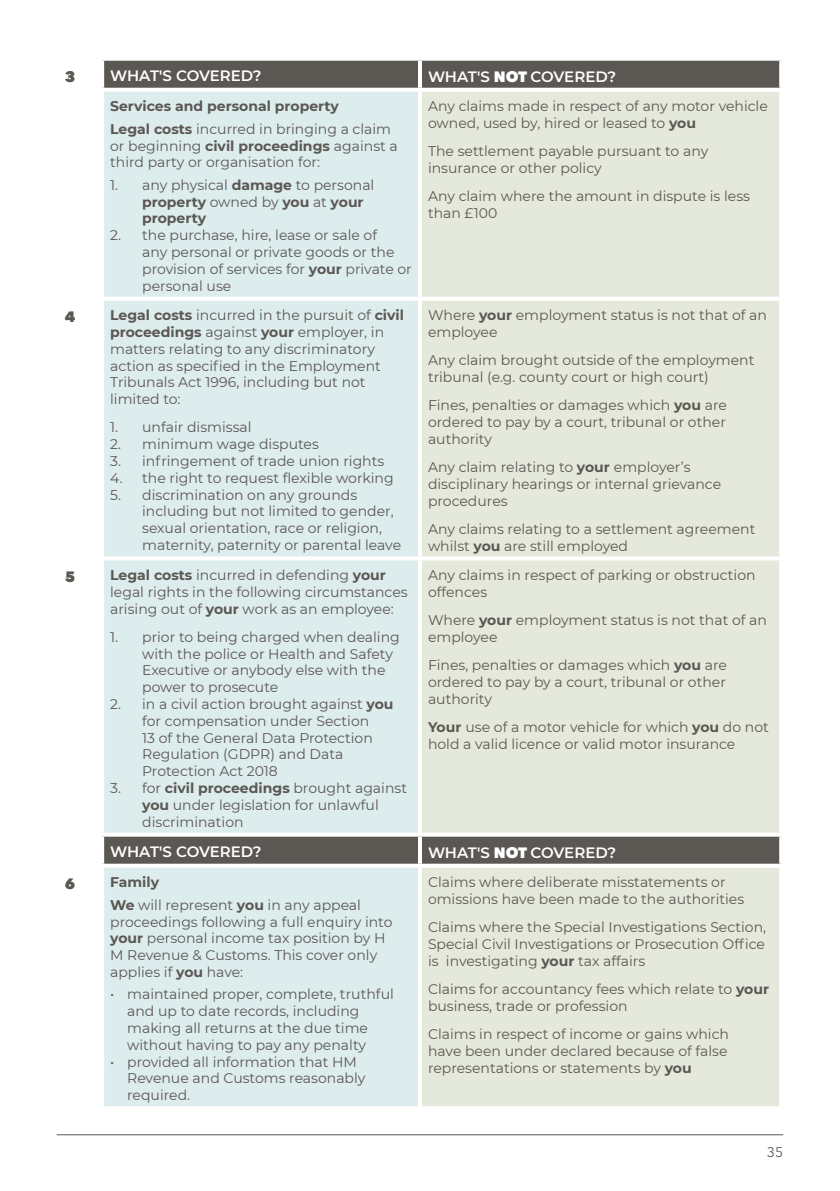
<style>
.page{position:relative;width:840px;height:1191px;background:#fff}
.page>*{position:absolute;margin:0;border:0;box-sizing:border-box;transform-origin:0 0}
.t1{font:600 15px "Montserrat";letter-spacing:-.015em;color:#fff}
.t2{font:800 15px "Avenir Next";color:#5b5753}
.t3{font:14px/16.8px "Montserrat";color:#5b5753}
.t4{font:700 14px/22.4px "Montserrat";color:#5b5753}
.t5{font:14px "Avenir Next";color:#5b5753}
.s1{font-family:"Avenir Next";font-weight:800}
.s2{font-weight:400}
.s3{font-weight:700}
</style>
<div class="page">
<hr style="left:57px;top:1134px;width:725px;height:1px;background:#5b5753">
<div style="left:104px;top:61px;width:674px;height:27px;background:#5b5753"></div>
<div style="left:104px;top:92px;width:314px;height:1014px;background:#ddeced"></div>
<div style="left:422px;top:92px;width:356px;height:1014px;background:#e5e9db"></div>
<hr style="left:418px;top:61px;width:4px;height:27px;background:#fff">
<svg style="left:778px;top:92px;width:2px;height:205px"></svg>
<hr style="left:420px;top:297px;width:362px;height:4px;background:#fff">
<svg style="left:778px;top:301px;width:1px;height:255px"></svg>
<svg style="left:422px;top:556px;width:358px;height:4px"></svg>
<svg style="left:778px;top:560px;width:2px;height:272px"></svg>
<svg style="left:778px;top:867px;width:1px;height:239px"></svg>
<svg style="left:778px;top:61px;width:3px;height:27px"></svg>
<svg style="left:778px;top:836px;width:3px;height:27px"></svg>
<hr style="left:100px;top:297px;width:320px;height:4px;background:#fff">
<svg style="left:104px;top:556px;width:314px;height:4px"></svg>
<svg style="left:102px;top:60px;width:318px;height:1px"></svg>
<svg style="left:420px;top:60px;width:361px;height:1px"></svg>
<svg style="left:104px;top:832px;width:314px;height:4px"></svg>
<svg style="left:422px;top:832px;width:358px;height:4px"></svg>
<svg style="left:102px;top:863px;width:318px;height:4px"></svg>
<svg style="left:420px;top:863px;width:361px;height:4px"></svg>
<p class="t2" style="left:65px;top:67px;width:12px">3</p>
<p class="t1" style="left:110px;top:65px;width:153px">WHAT'S COVERED?</p>
<p class="t1" style="left:428px;top:66px;width:189px">WHAT'S <span class="s1">NOT</span> COVERED?</p>
<p class="t4" style="left:110px;top:94px;width:282px">Services and personal property<br>Legal costs <span class="s2">incurred in bringing a claim</span></p>
<p class="t3" style="left:110px;top:137px;width:289px">or beginning <span class="s3">civil proceedings</span> against a third party or organisation for:</p>
<p class="t3" style="left:142px;top:176px;width:233px;text-indent:-32px">1. any physical <span class="s3">damage</span> to personal <span class="s3">property</span> owned by <span class="s3">you</span> at <span class="s3">your property</span></p>
<p class="t3" style="left:142px;top:226px;width:271px;text-indent:-32px">2. the purchase, hire, lease or sale of<br>any personal or private goods or the provision of services for <span class="s3">your</span> private or personal use</p>
<p class="t3" style="left:428px;top:97px;width:341px">Any claims made in respect of any motor vehicle owned, used by, hired or leased to <span class="s3">you</span></p>
<p class="t3" style="left:428px;top:142px;width:281px">The settlement payable pursuant to any insurance or other policy</p>
<p class="t3" style="left:428px;top:187px;width:323px">Any claim where the amount in dispute is less than £100</p>
<p class="t2" style="left:65px;top:307px;width:12px">4</p>
<p class="t3" style="left:110px;top:306px;width:295px"><span class="s3">Legal costs</span> incurred in the pursuit of <span class="s3">civil proceedings</span> against <span class="s3">your</span> employer, in matters relating to any discriminatory action as specified in the Employment Tribunals Act 1996, including but not limited to:</p>
<p class="t3" style="left:110px;top:418px;width:143px">1. unfair dismissal</p>
<p class="t3" style="left:110px;top:435px;width:210px">2. minimum wage disputes</p>
<p class="t3" style="left:110px;top:452px;width:275px">3. infringement of trade union rights</p>
<p class="t3" style="left:110px;top:469px;width:285px">4. the right to request flexible working</p>
<p class="t3" style="left:142px;top:486px;width:260px;text-indent:-32px">5. discrimination on any grounds including but not limited to gender, sexual orientation, race or religion, maternity, paternity or parental leave</p>
<p class="t2" style="left:65px;top:567px;width:12px">5</p>
<p class="t3" style="left:110px;top:566px;width:299px"><span class="s3">Legal costs</span> incurred in defending <span class="s3">your </span>legal rights in the following circumstances arising out of <span class="s3">your</span> work as an employee:</p>
<p class="t3" style="left:142px;top:628px;width:259px;text-indent:-32px">1. prior to being charged when dealing with the police or Health and Safety<br>Executive or anybody else with the power to prosecute</p>
<p class="t3" style="left:142px;top:695px;width:253px;text-indent:-32px">2. in a civil action brought against <span class="s3">you </span>for compensation under Section<br>13 of the General Data Protection<br>Regulation (GDPR) and Data<br>Protection Act 2018</p>
<p class="t3" style="left:142px;top:779px;width:266px;text-indent:-32px">3. for <span class="s3">civil proceedings</span> brought against <span class="s3">you</span> under legislation for unlawful discrimination</p>
<p class="t3" style="left:428px;top:306px;width:340px">Where <span class="s3">your</span> employment status is not that of an employee</p>
<p class="t3" style="left:428px;top:351px;width:328px">Any claim brought outside of the employment tribunal (e.g. county court or high court)</p>
<p class="t3" style="left:428px;top:396px;width:300px;text-align:justify">Fines, penalties or damages which <span class="s3">you</span> are ordered to pay by a court, tribunal or other authority</p>
<p class="t3" style="left:428px;top:458px;width:294px">Any claim relating to <span class="s3">your</span> employer’s disciplinary hearings or internal grievance procedures</p>
<p class="t3" style="left:428px;top:520px;width:329px">Any claims relating to a settlement agreement whilst <span class="s3">you</span> are still employed</p>
<p class="t3" style="left:428px;top:566px;width:329px">Any claims in respect of parking or obstruction offences</p>
<p class="t3" style="left:428px;top:611px;width:340px">Where <span class="s3">your</span> employment status is not that of an employee</p>
<p class="t3" style="left:428px;top:656px;width:300px;text-align:justify">Fines, penalties or damages which <span class="s3">you</span> are ordered to pay by a court, tribunal or other authority</p>
<p class="t3" style="left:428px;top:718px;width:342px"><span class="s3">Your</span> use of a motor vehicle for which <span class="s3">you</span> do not hold a valid licence or valid motor insurance</p>
<p class="t1" style="left:110px;top:841px;width:153px">WHAT'S COVERED?</p>
<p class="t1" style="left:428px;top:841px;width:189px">WHAT'S <span class="s1">NOT</span> COVERED?</p>
<p class="t2" style="left:65px;top:874px;width:12px">6</p>
<p class="t3" style="left:110px;top:870px;width:252px;line-height:22.4px"><span class="s3">Family<br>We</span> will represent <span class="s3">you</span> in any appeal</p>
<p class="t3" style="left:110px;top:912px;width:284px">proceedings following a full enquiry into <span class="s3">your</span> personal income tax position by H M Revenue &amp; Customs. This cover only applies if <span class="s3">you</span> have:</p>
<p class="t3" style="left:127px;top:985px;width:268px;text-indent:-17px">• maintained proper, complete, truthful and up to date records, including making all returns at the due time without having to pay any penalty</p>
<p class="t3" style="left:127px;top:1052px;width:240px;text-indent:-17px">• provided all information that HM<br>Revenue and Customs reasonably required.</p>
<p class="t3" style="left:428px;top:873px;width:317px">Claims where deliberate misstatements or omissions have been made to the authorities</p>
<p class="t3" style="left:428px;top:918px;width:339px;text-align:justify">Claims where the Special Investigations Section, Special Civil Investigations or Prosecution Office is investigating <span class="s3">your</span> tax affairs</p>
<p class="t3" style="left:428px;top:980px;width:342px">Claims for accountancy fees which relate to <span class="s3">your </span>business, trade or profession</p>
<p class="t3" style="left:428px;top:1025px;width:302px;text-align:justify">Claims in respect of income or gains which have been under declared because of false representations or statements by <span class="s3">you</span></p>
<p class="t5" style="left:766px;top:1140px;width:18px">35</p>
</div>
